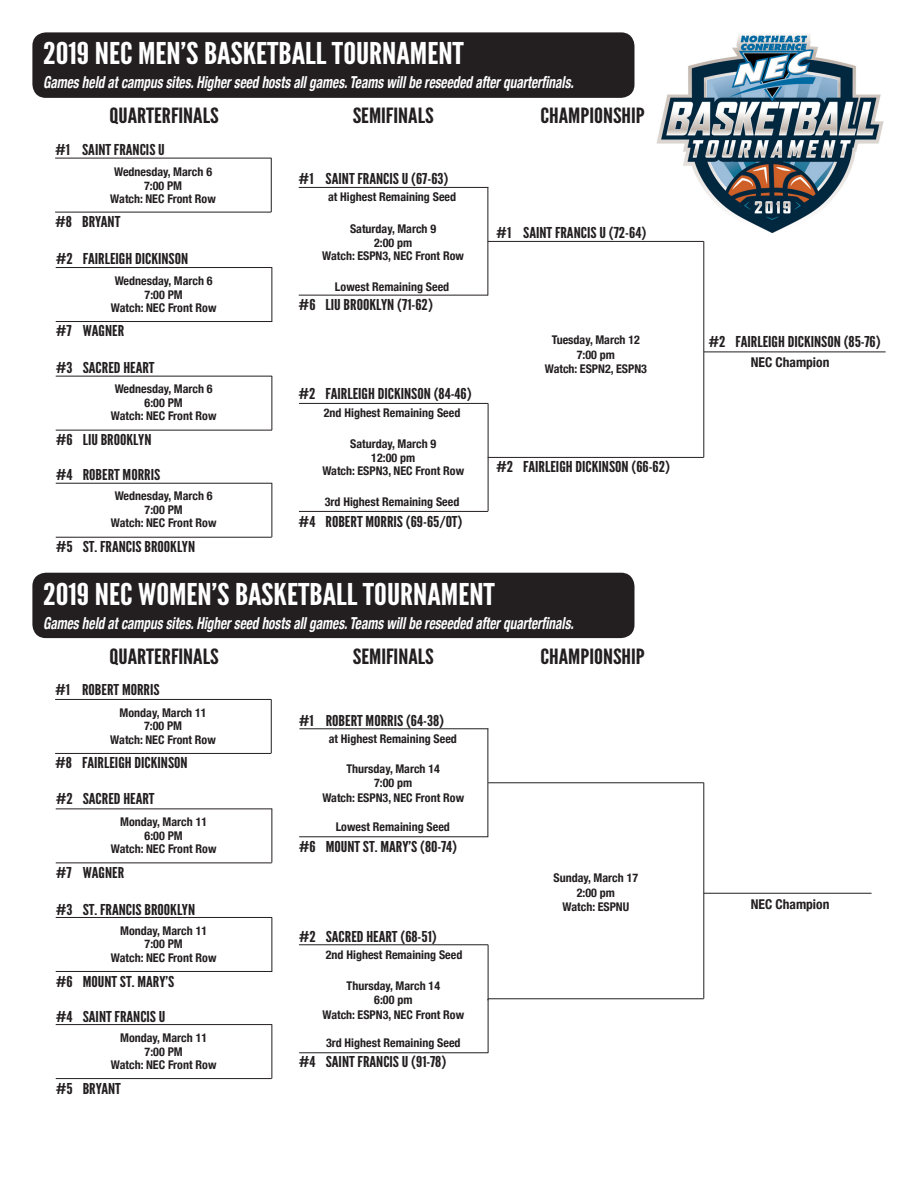
<style>
.page{position:relative;width:918px;height:1188px;background:#fff}
.page>*{position:absolute;margin:0;border:0;box-sizing:border-box;transform-origin:0 0}
.t1{font:30px "League Gothic";color:#fff;scale:1.2 1}
.t2{font:21px "League Gothic";color:#231f20;scale:1.2 1}
.t3{font:italic 700 condensed 16.5px "Helvetica Neue";color:#fff;scale:.8 1}
.t4{font:15px "League Gothic";color:#231f20;scale:1.2 1}
.t5{font:700 condensed 13.5px "Helvetica Neue";color:#231f20}
.t6{font:700 condensed 12px/13.5px "Helvetica Neue";color:#231f20;text-align:center}
</style>
<div class="page">
<div style="left:32px;top:32px;width:602px;height:66px;background:#231f20;border-radius:14px"></div>
<hr style="left:56px;top:267px;width:216px;height:1px;background:#231f20">
<hr style="left:56px;top:321px;width:216px;height:1px;background:#231f20">
<hr style="left:272px;top:267px;width:1px;height:54px;background:#231f20">
<hr style="left:56px;top:376px;width:216px;height:1px;background:#231f20">
<hr style="left:56px;top:430px;width:216px;height:1px;background:#231f20">
<hr style="left:272px;top:376px;width:1px;height:54px;background:#231f20">
<hr style="left:56px;top:483px;width:216px;height:1px;background:#231f20">
<hr style="left:56px;top:537px;width:216px;height:1px;background:#231f20">
<hr style="left:272px;top:483px;width:1px;height:54px;background:#231f20">
<hr style="left:299px;top:187px;width:189px;height:1px;background:#231f20">
<hr style="left:299px;top:295px;width:189px;height:1px;background:#231f20">
<hr style="left:488px;top:187px;width:1px;height:108px;background:#231f20">
<hr style="left:299px;top:403px;width:189px;height:1px;background:#231f20">
<hr style="left:299px;top:511px;width:189px;height:1px;background:#231f20">
<hr style="left:488px;top:403px;width:1px;height:108px;background:#231f20">
<hr style="left:488px;top:457px;width:216px;height:1px;background:#231f20">
<hr style="left:704px;top:352px;width:182px;height:1px;background:#231f20">
<hr style="left:704px;top:241px;width:1px;height:216px;background:#231f20">
<hr style="left:488px;top:241px;width:216px;height:1px;background:#231f20">
<hr style="left:55px;top:158px;width:216px;height:1px;background:#231f20">
<hr style="left:55px;top:212px;width:216px;height:1px;background:#231f20">
<hr style="left:271px;top:158px;width:1px;height:54px;background:#231f20">
<div style="left:32px;top:573px;width:602px;height:65px;background:#231f20;border-radius:14px"></div>
<hr style="left:56px;top:809px;width:216px;height:1px;background:#231f20">
<hr style="left:56px;top:863px;width:216px;height:1px;background:#231f20">
<hr style="left:272px;top:809px;width:1px;height:54px;background:#231f20">
<hr style="left:56px;top:917px;width:216px;height:1px;background:#231f20">
<hr style="left:56px;top:971px;width:216px;height:1px;background:#231f20">
<hr style="left:272px;top:918px;width:1px;height:54px;background:#231f20">
<hr style="left:56px;top:1024px;width:216px;height:1px;background:#231f20">
<hr style="left:56px;top:1078px;width:216px;height:1px;background:#231f20">
<hr style="left:272px;top:1025px;width:1px;height:53px;background:#231f20">
<hr style="left:299px;top:729px;width:189px;height:1px;background:#231f20">
<hr style="left:299px;top:837px;width:189px;height:1px;background:#231f20">
<hr style="left:488px;top:729px;width:1px;height:108px;background:#231f20">
<hr style="left:299px;top:945px;width:189px;height:1px;background:#231f20">
<hr style="left:299px;top:1053px;width:189px;height:1px;background:#231f20">
<hr style="left:488px;top:945px;width:1px;height:108px;background:#231f20">
<hr style="left:488px;top:999px;width:216px;height:1px;background:#231f20">
<hr style="left:704px;top:893px;width:168px;height:1px;background:#231f20">
<hr style="left:704px;top:783px;width:1px;height:216px;background:#231f20">
<hr style="left:488px;top:783px;width:216px;height:1px;background:#231f20">
<hr style="left:55px;top:699px;width:216px;height:1px;background:#231f20">
<hr style="left:55px;top:753px;width:216px;height:1px;background:#231f20">
<hr style="left:271px;top:699px;width:1px;height:54px;background:#231f20">
<img style="left:656px;top:34px;width:227px;height:200px">
<p class="t1" style="left:43px;top:36px;width:352px">2019 NEC MEN’S BASKETBALL TOURNAMENT</p>
<p class="t3" style="left:43px;top:69px;width:670px">Gamesheldatcampussites.Higherseedhostsallgames.Teamswillbereseededafterquarterfinals.</p>
<p class="t2" style="left:109px;top:103px;width:93px">QUARTERFINALS</p>
<p class="t4" style="left:55px;top:141px;width:93px">#1 SAINT FRANCIS U</p>
<p class="t6" style="left:114px;top:165px;width:99px">Wednesday, March 6</p>
<p class="t6" style="left:144px;top:178px;width:40px">7:00 PM</p>
<p class="t6" style="left:110px;top:192px;width:107px">Watch: NEC Front Row</p>
<p class="t4" style="left:55px;top:213px;width:56px">#8 BRYANT</p>
<p class="t4" style="left:56px;top:250px;width:112px">#2 FAIRLEIGH DICKINSON</p>
<p class="t6" style="left:115px;top:273px;width:99px">Wednesday, March 6</p>
<p class="t6" style="left:145px;top:287px;width:40px">7:00 PM</p>
<p class="t6" style="left:111px;top:300px;width:107px">Watch: NEC Front Row</p>
<p class="t4" style="left:56px;top:322px;width:59px">#7 WAGNER</p>
<p class="t4" style="left:56px;top:359px;width:84px">#3 SACRED HEART</p>
<p class="t6" style="left:115px;top:382px;width:99px">Wednesday, March 6</p>
<p class="t6" style="left:145px;top:395px;width:40px">6:00 PM</p>
<p class="t6" style="left:111px;top:409px;width:107px">Watch: NEC Front Row</p>
<p class="t4" style="left:56px;top:431px;width:81px">#6 LIU BROOKLYN</p>
<p class="t4" style="left:56px;top:466px;width:89px">#4 ROBERT MORRIS</p>
<p class="t6" style="left:115px;top:488px;width:99px">Wednesday, March 6</p>
<p class="t6" style="left:145px;top:502px;width:40px">7:00 PM</p>
<p class="t6" style="left:111px;top:515px;width:107px">Watch: NEC Front Row</p>
<p class="t4" style="left:56px;top:538px;width:118px">#5 ST. FRANCIS BROOKLYN</p>
<p class="t2" style="left:353px;top:103px;width:69px">SEMIFINALS</p>
<p class="t4" style="left:299px;top:170px;width:126px">#1 SAINT FRANCIS U (67-63)</p>
<p class="t6" style="left:328px;top:189px;width:130px">at Highest Remaining Seed</p>
<p class="t6" style="left:350px;top:221px;width:88px">Saturday, March 9</p>
<p class="t6" style="left:322px;top:235px;width:143px">2:00 pm<br>Watch: ESPN3, NEC Front Row</p>
<p class="t6" style="left:335px;top:279px;width:116px">Lowest Remaining Seed</p>
<p class="t4" style="left:299px;top:296px;width:113px">#6 LIU BROOKLYN (71-62)</p>
<p class="t4" style="left:298px;top:385px;width:146px">#2 FAIRLEIGH DICKINSON (84-46)</p>
<p class="t6" style="left:324px;top:406px;width:138px">2nd Highest Remaining Seed</p>
<p class="t6" style="left:350px;top:436px;width:88px">Saturday, March 9</p>
<p class="t6" style="left:322px;top:450px;width:143px">12:00 pm<br>Watch: ESPN3, NEC Front Row</p>
<p class="t6" style="left:325px;top:494px;width:136px">3rd Highest Remaining Seed</p>
<p class="t4" style="left:299px;top:513px;width:138px">#4 ROBERT MORRIS (69-65/OT)</p>
<p class="t2" style="left:541px;top:103px;width:88px">CHAMPIONSHIP</p>
<p class="t4" style="left:496px;top:224px;width:127px">#1 SAINT FRANCIS U (72-64)</p>
<p class="t6" style="left:552px;top:332px;width:90px">Tuesday, March 12</p>
<p class="t6" style="left:577px;top:347px;width:40px">7:00 pm</p>
<p class="t6" style="left:545px;top:361px;width:104px">Watch: ESPN2, ESPN3</p>
<p class="t4" style="left:496px;top:457px;width:146px">#2 FAIRLEIGH DICKINSON (66-62)</p>
<p class="t1" style="left:43px;top:576px;width:378px">2019 NEC WOMEN’S BASKETBALL TOURNAMENT</p>
<p class="t3" style="left:43px;top:609px;width:670px">Gamesheldatcampussites.Higherseedhostsallgames.Teamswillbereseededafterquarterfinals.</p>
<p class="t2" style="left:109px;top:644px;width:93px">QUARTERFINALS</p>
<p class="t4" style="left:55px;top:681px;width:89px">#1 ROBERT MORRIS</p>
<p class="t6" style="left:120px;top:705px;width:88px">Monday, March 11</p>
<p class="t6" style="left:144px;top:718px;width:40px">7:00 PM</p>
<p class="t6" style="left:110px;top:732px;width:107px">Watch: NEC Front Row</p>
<p class="t4" style="left:55px;top:754px;width:112px">#8 FAIRLEIGH DICKINSON</p>
<p class="t4" style="left:56px;top:790px;width:84px">#2 SACRED HEART</p>
<p class="t6" style="left:120px;top:815px;width:88px">Monday, March 11</p>
<p class="t6" style="left:145px;top:828px;width:40px">6:00 PM</p>
<p class="t6" style="left:111px;top:842px;width:107px">Watch: NEC Front Row</p>
<p class="t4" style="left:56px;top:863px;width:59px">#7 WAGNER</p>
<p class="t4" style="left:56px;top:901px;width:118px">#3 ST. FRANCIS BROOKLYN</p>
<p class="t6" style="left:120px;top:923px;width:88px">Monday, March 11</p>
<p class="t6" style="left:145px;top:937px;width:40px">7:00 PM</p>
<p class="t6" style="left:111px;top:950px;width:107px">Watch: NEC Front Row</p>
<p class="t4" style="left:56px;top:973px;width:100px">#6 MOUNT ST. MARY’S</p>
<p class="t4" style="left:56px;top:1008px;width:93px">#4 SAINT FRANCIS U</p>
<p class="t6" style="left:120px;top:1030px;width:88px">Monday, March 11</p>
<p class="t6" style="left:145px;top:1044px;width:40px">7:00 PM</p>
<p class="t6" style="left:111px;top:1057px;width:107px">Watch: NEC Front Row</p>
<p class="t4" style="left:56px;top:1080px;width:56px">#5 BRYANT</p>
<p class="t2" style="left:353px;top:644px;width:69px">SEMIFINALS</p>
<p class="t4" style="left:299px;top:712px;width:123px">#1 ROBERT MORRIS (64-38)</p>
<p class="t6" style="left:329px;top:732px;width:130px">at Highest Remaining Seed</p>
<p class="t6" style="left:347px;top:761px;width:95px">Thursday, March 14</p>
<p class="t6" style="left:322px;top:775px;width:143px;line-height:14.4px">7:00 pm<br>Watch: ESPN3, NEC Front Row</p>
<p class="t6" style="left:336px;top:819px;width:116px">Lowest Remaining Seed</p>
<p class="t4" style="left:299px;top:838px;width:133px">#6 MOUNT ST. MARY’S (80-74)</p>
<p class="t4" style="left:299px;top:928px;width:117px">#2 SACRED HEART (68-51)</p>
<p class="t6" style="left:326px;top:947px;width:138px">2nd Highest Remaining Seed</p>
<p class="t6" style="left:347px;top:978px;width:95px">Thursday, March 14</p>
<p class="t6" style="left:374px;top:993px;width:40px">6:00 pm</p>
<p class="t6" style="left:322px;top:1007px;width:143px">Watch: ESPN3, NEC Front Row</p>
<p class="t6" style="left:326px;top:1035px;width:136px">3rd Highest Remaining Seed</p>
<p class="t4" style="left:299px;top:1053px;width:124px">#4 SAINT FRANCIS U (91-78)</p>
<p class="t2" style="left:541px;top:644px;width:88px">CHAMPIONSHIP</p>
<p class="t6" style="left:554px;top:871px;width:86px">Sunday, March 17</p>
<p class="t6" style="left:577px;top:885px;width:40px">2:00 pm</p>
<p class="t6" style="left:563px;top:899px;width:68px">Watch: ESPNU</p>
<p class="t4" style="left:708px;top:333px;width:145px">#2 FAIRLEIGH DICKINSON (85-76)</p>
<p class="t5" style="left:751px;top:351px;width:80px">NEC Champion</p>
<p class="t5" style="left:751px;top:893px;width:80px">NEC Champion</p>
</div>
